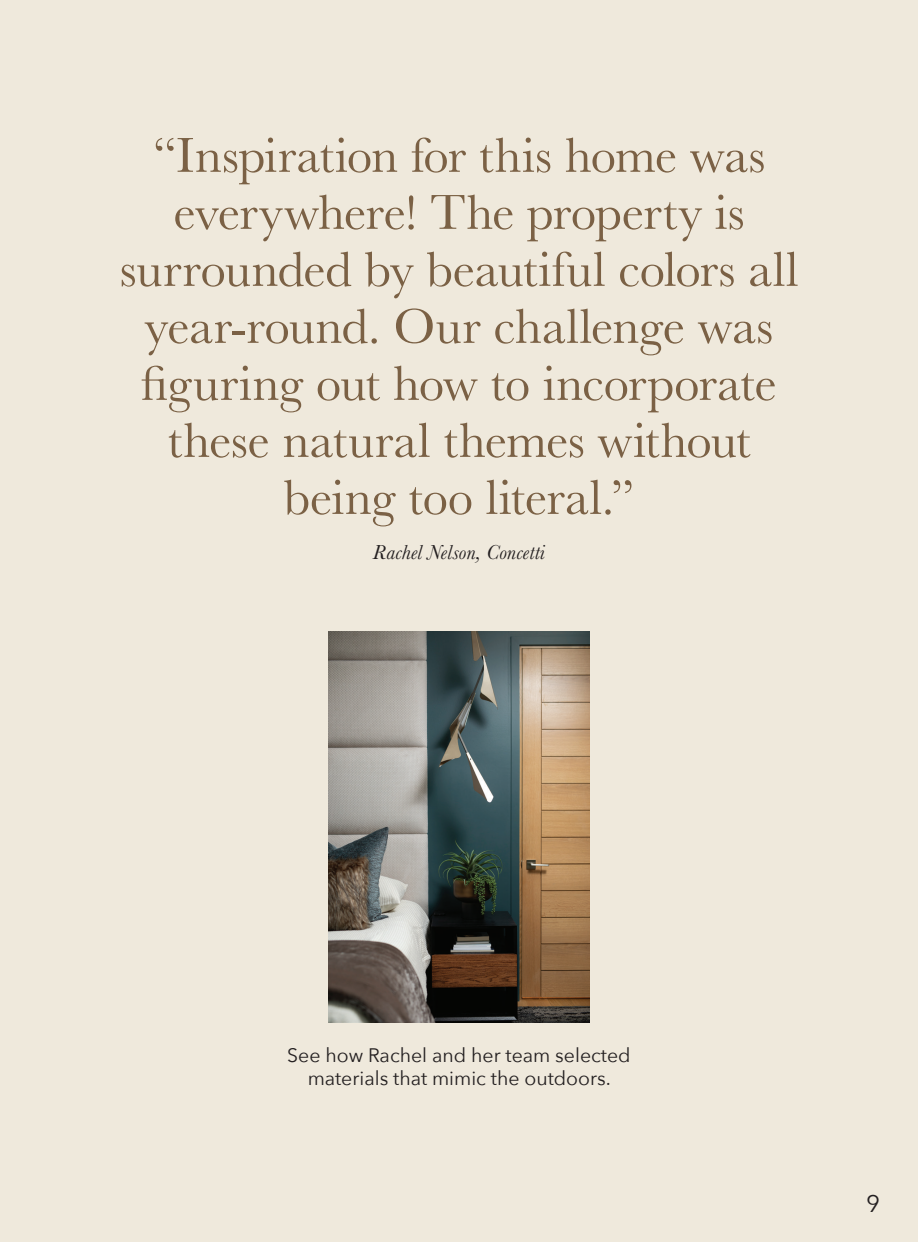
<style>
.page{position:relative;width:918px;height:1242px;background:#efe9dc}
.page>*{position:absolute;margin:0;border:0;box-sizing:border-box;transform-origin:0 0}
.t1{font:51px/57px "Baskerville";letter-spacing:-.01em;color:#7b6145;text-align:center}
.t2{font:24px "Avenir Next";color:#231f20}
.t3{font:italic 21px "Baskerville";letter-spacing:.005em;color:#231f20}
.t4{font:19.5px/23.4px "Avenir Next";color:#231f20;text-align:center}
</style>
<div class="page">
<img style="left:329px;top:632px;width:260px;height:391px">
<p class="t1" style="left:120px;top:128px;width:680px">“Inspiration for this home was everywhere! The property is surrounded by beautiful colors all year-round. Our challenge was figuring out how to incorporate these natural themes without being too literal.”</p>
<p class="t3" style="left:373px;top:538px;width:174px">Rachel Nelson, Concetti</p>
<p class="t4" style="left:287px;top:1043px;width:345px">See how Rachel and her team selected materials that mimic the outdoors.</p>
<p class="t2" style="left:866px;top:1183px;width:15px">9</p>
</div>
